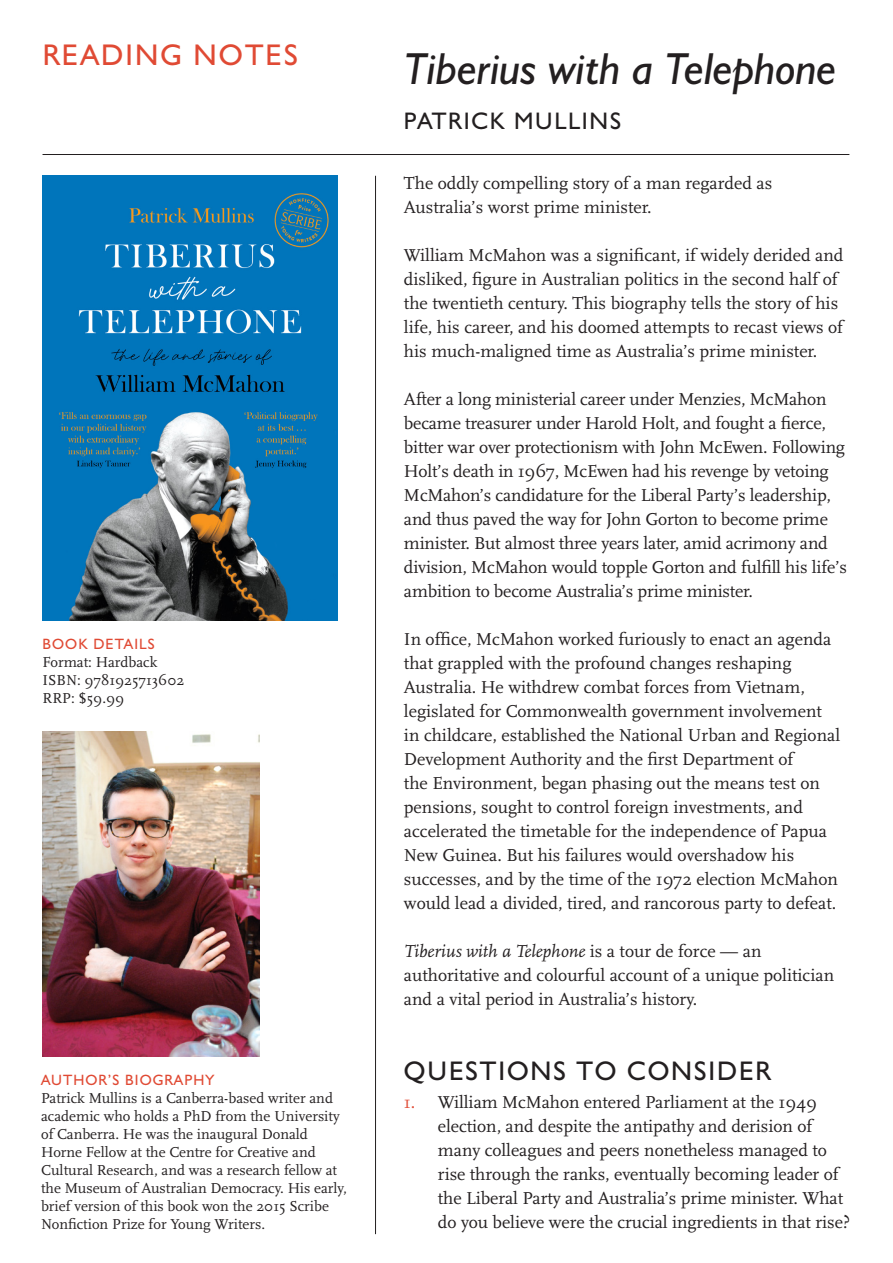
<style>
.page{position:relative;width:893px;height:1263px;background:#fff}
.page>*{position:absolute;margin:0;border:0;box-sizing:border-box;transform-origin:0 0}
.Book_Title{font:italic 45px "Humanist 521 BT";letter-spacing:-.01em;color:#231f20}
.Book_Club_Notes{font:30px "Humanist 521 BT";letter-spacing:.07em;color:#e04a34}
.Questions_to_Conside{font:27px "Humanist 521 BT";letter-spacing:.07em;color:#231f20}
.Author{font:24px "Humanist 521 BT";letter-spacing:.07em;color:#231f20}
.Preamble_copy___firs{font:18px/24px "Scala";color:#231f20}
.Author_s_Details{font:15px/18px "Scala";color:#231f20}
.Small_Caps{font:15px "Humanist 521 BT";letter-spacing:.07em;color:#e04a34}
.s1{font-style:italic}
.s2{color:#e04a34}
</style>
<div class="page">
<hr style="left:375px;top:176px;width:1px;height:1058px;background:#231f20">
<hr style="left:43px;top:154px;width:806px;height:1px;background:#231f20">
<img style="left:43px;top:176px;width:295px;height:444px">
<img style="left:43px;top:732px;width:216px;height:324px">
<p class="Book_Club_Notes" style="left:43px;top:37px;width:256px">READING NOTES</p>
<p class="Small_Caps" style="left:43px;top:634px;width:114px">BOOK DETAILS</p>
<p class="Author_s_Details" style="left:43px;top:653px;width:116px">Format: Hardback</p>
<p class="Author_s_Details" style="left:43px;top:671px;width:143px">ISBN: 9781925713602</p>
<p class="Author_s_Details" style="left:43px;top:689px;width:83px">RRP: $59.99</p>
<p class="Small_Caps" style="left:41px;top:1071px;width:175px">AUTHOR’S BIOGRAPHY</p>
<p class="Author_s_Details" style="left:41px;top:1089px;width:307px">Patrick Mullins is a Canberra-based writer and academic who holds a PhD from the University of Canberra. He was the inaugural Donald Horne Fellow at the Centre for Creative and Cultural Research, and was a research fellow at the Museum of Australian Democracy. His early, brief version of this book won the 2015 Scribe Nonfiction Prize for Young Writers.</p>
<p class="Book_Title" style="left:404px;top:41px;width:434px">Tiberius with a Telephone</p>
<p class="Author" style="left:404px;top:106px;width:219px">PATRICK MULLINS</p>
<p class="Preamble_copy___firs" style="left:404px;top:171px;width:370px">The oddly compelling story of a man regarded as<br>Australia’s worst prime minister.</p>
<p class="Preamble_copy___firs" style="left:404px;top:243px;width:441px">William McMahon was a significant, if widely derided and disliked, figure in Australian politics in the second half of the twentieth century. This biography tells the story of his life, his career, and his doomed attempts to recast views of his much-maligned time as Australia’s prime minister.</p>
<p class="Preamble_copy___firs" style="left:404px;top:387px;width:445px">After a long ministerial career under Menzies, McMahon became treasurer under Harold Holt, and fought a fierce, bitter war over protectionism with John McEwen. Following Holt’s death in 1967, McEwen had his revenge by vetoing McMahon’s candidature for the Liberal Party’s leadership, and thus paved the way for John Gorton to become prime minister. But almost three years later, amid acrimony and division, McMahon would topple Gorton and fulfill his life’s ambition to become Australia’s prime minister.</p>
<p class="Preamble_copy___firs" style="left:404px;top:627px;width:438px">In office, McMahon worked furiously to enact an agenda that grappled with the profound changes reshaping Australia. He withdrew combat forces from Vietnam, legislated for Commonwealth government involvement in childcare, established the National Urban and Regional Development Authority and the first Department of<br>the Environment, began phasing out the means test on pensions, sought to control foreign investments, and accelerated the timetable for the independence of Papua New Guinea. But his failures would overshadow his successes, and by the time of the 1972 election McMahon would lead a divided, tired, and rancorous party to defeat.</p>
<p class="Preamble_copy___firs" style="left:404px;top:939px;width:432px"><span class="s1">Tiberius with a Telephone</span> is a tour de force — an authoritative and colourful account of a unique politician and a vital period in Australia’s history.</p>
<p class="Questions_to_Conside" style="left:404px;top:1054px;width:368px">QUESTIONS TO CONSIDER</p>
<p class="Preamble_copy___firs" style="left:438px;top:1091px;width:414px;text-indent:-34px"><span class="s2">1.</span> William McMahon entered Parliament at the 1949 election, and despite the antipathy and derision of many colleagues and peers nonetheless managed to rise through the ranks, eventually becoming leader of the Liberal Party and Australia’s prime minister. What do you believe were the crucial ingredients in that rise?</p>
</div>
